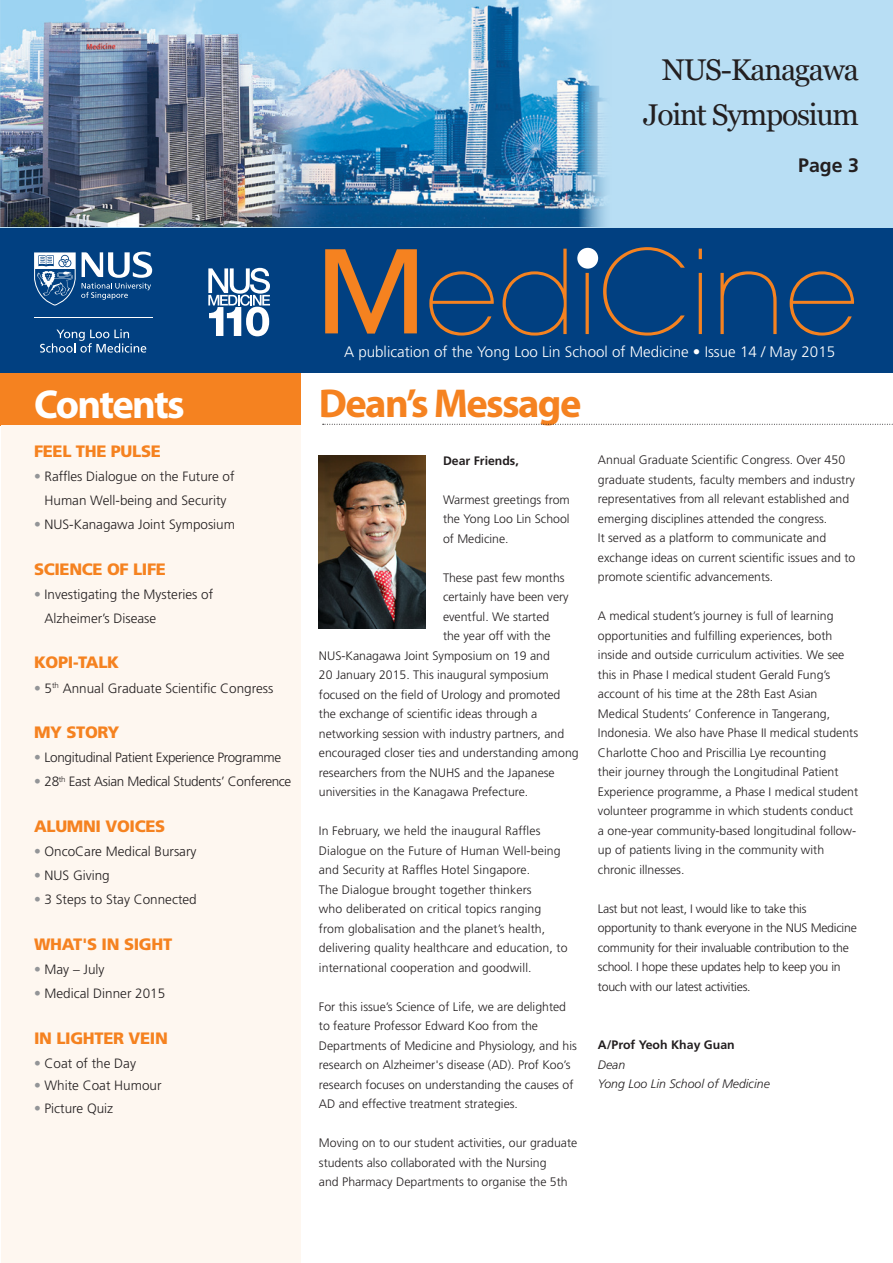
<style>
.page{position:relative;width:893px;height:1263px;background:#fff}
.page>*{position:absolute;margin:0;border:0;box-sizing:border-box;transform-origin:0 0}
.t1{font:700 40.5px "Myriad Pro";letter-spacing:-.04em;color:#f58220}
.t2{font:700 40.5px "Myriad Pro";letter-spacing:-.045em;color:#fff}
.t3{font:30px/45px "Georgia";letter-spacing:-.04em;color:#231f20;text-align:right}
.t4{font:700 19.5px "Frutiger LT Std";color:#231f20}
.t5{font:900 16.5px "Frutiger LT Std";letter-spacing:-.02em;color:#f58220}
.t6{font:300 15.15px "Frutiger LT Std";color:#fff}
.t7{font:300 13.5px/24px "Frutiger LT Std";color:#231f20;text-align:center}
.t8{font:300 13.5px "Frutiger LT Std";letter-spacing:-.025em;color:#231f20}
.t9{font:300 12.3px/19.5px "Frutiger LT Std";color:#231f20}
.t10{font:300 12.3px/19.5px "Frutiger LT Std";letter-spacing:-.02em;color:#231f20}
.t11{font:700 12.3px "Frutiger LT Std";color:#231f20}
.t12{font:italic 300 12.3px/19.5px "Frutiger LT Std";color:#231f20}
.s1{font-family:"Helvetica Neue LT Std";font-weight:700;font-stretch:condensed;color:#939598}
</style>
<div class="page">
<div style="left:0;top:0;width:893px;height:229px;background:#b8def4"></div>
<div style="left:0;top:373px;width:300px;height:52px;background:#f58220"></div>
<div style="left:0;top:229px;width:893px;height:144px;background:#014081"></div>
<svg style="left:325px;top:247px;width:529px;height:89px"></svg>
<hr style="left:34px;top:317px;width:118px;height:1px;background:#fff">
<svg style="left:40px;top:329px;width:106px;height:24px"></svg>
<svg style="left:34px;top:251px;width:119px;height:55px"></svg>
<div style="left:1px;top:425px;width:299px;height:838px;background:#fef7f0"></div>
<img style="left:319px;top:455px;width:107px;height:174px">
<svg style="left:323px;top:424px;width:570px;height:1px"></svg>
<svg style="left:208px;top:268px;width:62px;height:68px"></svg>
<img style="left:0;top:0;width:606px;height:227px">
<h2 class="t3" style="left:643px;top:48px;width:217px">NUS-Kanagawa<br>Joint Symposium</h2>
<h3 class="t4" style="left:798px;top:153px;width:62px">Page 3</h3>
<h1 class="t2" style="left:34px;top:377px;width:152px">Contents</h1>
<h3 class="t5" style="left:34px;top:441px;width:128px">FEEL THE PULSE</h3>
<p class="t7" style="left:34px;top:464px;width:202px"><span class="s1">•</span> Raffles Dialogue on the Future of<br>Human Well-being and Security</p>
<p class="t7" style="left:34px;top:512px;width:203px"><span class="s1">•</span> NUS-Kanagawa Joint Symposium</p>
<h3 class="t5" style="left:34px;top:559px;width:134px">SCIENCE OF LIFE</h3>
<p class="t7" style="left:45px;top:582px;width:170px;text-align:left;text-indent:-11px"><span class="s1">•</span> Investigating the Mysteries of<br>Alzheimer’s Disease</p>
<h3 class="t5" style="left:34px;top:653px;width:87px">KOPI-TALK</h3>
<p class="t7" style="left:34px;top:676px;width:241px"><span class="s1">•</span> 5<sup>th</sup> Annual Graduate Scientific Congress</p>
<h3 class="t5" style="left:34px;top:722px;width:87px">MY STORY</h3>
<p class="t8" style="left:34px;top:750px;width:249px"><span class="s1">•</span> Longitudinal Patient Experience Programme</p>
<p class="t8" style="left:34px;top:774px;width:259px"><span class="s1">•</span> 28<sup>th</sup> East Asian Medical Students’ Conference</p>
<h3 class="t5" style="left:34px;top:816px;width:133px">ALUMNI VOICES</h3>
<p class="t7" style="left:34px;top:839px;width:164px"><span class="s1">•</span> OncoCare Medical Bursary</p>
<p class="t7" style="left:34px;top:863px;width:77px"><span class="s1">•</span> NUS Giving</p>
<p class="t7" style="left:34px;top:887px;width:164px"><span class="s1">•</span> 3 Steps to Stay Connected</p>
<h3 class="t5" style="left:34px;top:934px;width:140px">WHAT'S IN SIGHT</h3>
<p class="t7" style="left:34px;top:957px;width:72px"><span class="s1">•</span> May – July</p>
<p class="t7" style="left:34px;top:981px;width:133px"><span class="s1">•</span> Medical Dinner 2015</p>
<h3 class="t5" style="left:34px;top:1028px;width:135px">IN LIGHTER VEIN</h3>
<p class="t7" style="left:34px;top:1051px;width:104px"><span class="s1">•</span> Coat of the Day</p>
<p class="t7" style="left:34px;top:1073px;width:129px"><span class="s1">•</span> White Coat Humour</p>
<p class="t7" style="left:34px;top:1096px;width:81px"><span class="s1">•</span> Picture Quiz</p>
<p class="t6" style="left:344px;top:343px;width:493px">A publication of the Yong Loo Lin School of Medicine • Issue 14 / May 2015</p>
<h1 class="t1" style="left:319px;top:377px;width:264px">Dean’s Message</h1>
<p class="t11" style="left:443px;top:453px;width:77px">Dear Friends,</p>
<p class="t9" style="left:443px;top:490px;width:128px;text-align:justify">Warmest greetings from the Yong Loo Lin School of Medicine.</p>
<p class="t9" style="left:443px;top:568px;width:123px">These past few months</p>
<p class="t9" style="left:443px;top:587px;width:127px">certainly have been very</p>
<p class="t9" style="left:443px;top:607px;width:108px">eventful. We started</p>
<p class="t9" style="left:443px;top:626px;width:109px">the year off with the</p>
<p class="t9" style="left:319px;top:646px;width:233px">NUS-Kanagawa Joint Symposium on 19 and</p>
<p class="t9" style="left:319px;top:665px;width:231px">20 January 2015. This inaugural symposium</p>
<p class="t9" style="left:319px;top:685px;width:243px">focused on the field of Urology and promoted</p>
<p class="t9" style="left:319px;top:704px;width:220px">the exchange of scientific ideas through a</p>
<p class="t9" style="left:319px;top:724px;width:247px">networking session with industry partners, and</p>
<p class="t9" style="left:319px;top:743px;width:261px">encouraged closer ties and understanding among</p>
<p class="t9" style="left:319px;top:763px;width:237px">researchers from the NUHS and the Japanese</p>
<p class="t9" style="left:319px;top:782px;width:211px">universities in the Kanagawa Prefecture.</p>
<p class="t9" style="left:319px;top:821px;width:250px">In February, we held the inaugural Raffles Dialogue on the Future of Human Well-being and Security at Raffles Hotel Singapore.<br>The Dialogue brought together thinkers<br>who deliberated on critical topics ranging from globalisation and the planet’s health, delivering quality healthcare and education, to international cooperation and goodwill.</p>
<p class="t9" style="left:319px;top:997px;width:259px">For this issue’s Science of Life, we are delighted to feature Professor Edward Koo from the Departments of Medicine and Physiology, and his research on Alzheimer's disease (AD). Prof Koo’s research focuses on understanding the causes of AD and effective treatment strategies.</p>
<p class="t9" style="left:319px;top:1133px;width:260px">Moving on to our student activities, our graduate students also collaborated with the Nursing<br>and Pharmacy Departments to organise the 5th</p>
<p class="t9" style="left:598px;top:451px;width:259px">Annual Graduate Scientific Congress. Over 450 graduate students, faculty members and industry representatives from all relevant established and emerging disciplines attended the congress.<br>It served as a platform to communicate and exchange ideas on current scientific issues and to promote scientific advancements.</p>
<p class="t9" style="left:598px;top:607px;width:262px">A medical student’s journey is full of learning opportunities and fulfilling experiences, both inside and outside curriculum activities. We see this in Phase I medical student Gerald Fung’s account of his time at the 28th East Asian Medical Students’ Conference in Tangerang, Indonesia. We also have Phase II medical students Charlotte Choo and Priscillia Lye recounting<br>their journey through the Longitudinal Patient Experience programme, a Phase I medical student volunteer programme in which students conduct a one-year community-based longitudinal follow&shy;up of patients living in the community with chronic illnesses.</p>
<p class="t10" style="left:598px;top:899px;width:260px">Last but not least, I would like to take this opportunity to thank everyone in the NUS Medicine community for their invaluable contribution to the school. I hope these updates help to keep you in touch with our latest activities.</p>
<p class="t11" style="left:598px;top:1038px;width:138px">A/Prof Yeoh Khay Guan</p>
<p class="t12" style="left:598px;top:1055px;width:173px">Dean<br>Yong Loo Lin School of Medicine</p>
</div>
